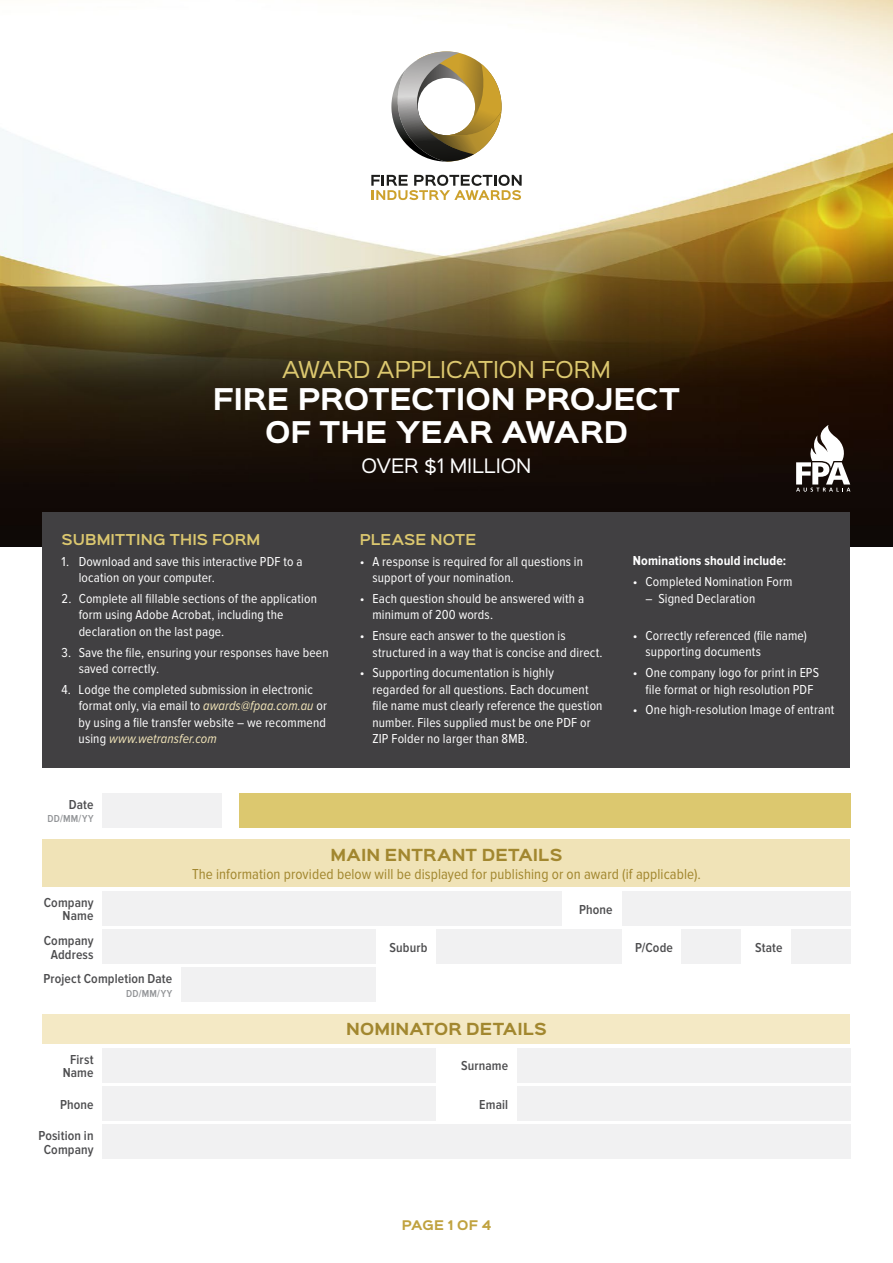
<style>
.page{position:relative;width:893px;height:1263px;background:#fff}
.page>*{position:absolute;margin:0;border:0;box-sizing:border-box;transform-origin:0 0}
.t1{font:700 27px/32.4px "Sinkin Sans 700";letter-spacing:-.005em;color:#fff;text-align:center}
.t2{font:21px "Sinkin Sans 400";letter-spacing:-.005em;color:#dcc86f}
.t3{font:18px "Sinkin Sans 400";letter-spacing:-.005em;color:#fff}
.t4{font:15px "Proxima Nova Cond";letter-spacing:.005em;color:#a2872f}
.t5{font:700 15px "Sinkin Sans 700";letter-spacing:.01em;color:#a2872f}
.t6{font:13.5px/16.5px "Proxima Nova Cond";letter-spacing:.01em;color:#fff}
.t7{font:600 13.5px/13.5px "Proxima Nova Cond";letter-spacing:.01em;color:#4d4d4f;text-align:center}
.t8{font:600 13.5px "Sinkin Sans 600";letter-spacing:.01em;color:#dcc86f}
.t9{font:700 13.5px "Proxima Nova Cond";letter-spacing:.01em;color:#fff}
.t10{font:700 12px "Sinkin Sans 700";letter-spacing:-.005em;color:#c0a23f}
.t11{font:600 10.5px "Proxima Nova Cond";letter-spacing:.025em;color:#939598}
.s1{font-style:italic;color:#f0e3b7}
</style>
<div class="page">
<img style="left:0;top:0;width:893px;height:546px">
<div style="left:43px;top:512px;width:807px;height:255px;background:#414042"></div>
<div style="left:239px;top:793px;width:611px;height:34px;background:#dcc86f"></div>
<div style="left:102px;top:793px;width:119px;height:34px;background:#f1f1f2"></div>
<div style="left:43px;top:1014px;width:807px;height:30px;background:#f4e9c5"></div>
<div style="left:102px;top:1124px;width:748px;height:34px;background:#f1f1f2"></div>
<div style="left:102px;top:1086px;width:334px;height:34px;background:#f1f1f2"></div>
<div style="left:517px;top:1086px;width:333px;height:34px;background:#f1f1f2"></div>
<div style="left:102px;top:1048px;width:334px;height:34px;background:#f1f1f2"></div>
<div style="left:517px;top:1048px;width:333px;height:34px;background:#f1f1f2"></div>
<svg style="left:796px;top:425px;width:54px;height:67px"></svg>
<svg style="left:371px;top:175px;width:151px;height:25px"></svg>
<svg style="left:391px;top:51px;width:111px;height:111px"></svg>
<div style="left:102px;top:929px;width:274px;height:34px;background:#f1f1f2"></div>
<div style="left:181px;top:968px;width:195px;height:34px;background:#f1f1f2"></div>
<div style="left:436px;top:929px;width:186px;height:34px;background:#f1f1f2"></div>
<div style="left:681px;top:929px;width:60px;height:34px;background:#f1f1f2"></div>
<div style="left:791px;top:929px;width:59px;height:34px;background:#f1f1f2"></div>
<div style="left:102px;top:891px;width:460px;height:34px;background:#f1f1f2"></div>
<div style="left:622px;top:891px;width:228px;height:34px;background:#f1f1f2"></div>
<div style="left:43px;top:840px;width:807px;height:47px;background:#f0e3b7"></div>
<p class="t2" style="left:282px;top:352px;width:330px">AWARD APPLICATION FORM</p>
<p class="t1" style="left:213px;top:385px;width:469px">FIRE PROTECTION PROJECT<br>OF THE YEAR AWARD</p>
<p class="t3" style="left:361px;top:450px;width:171px">OVER $1 MILLION</p>
<p class="t8" style="left:62px;top:528px;width:200px">SUBMITTING THIS FORM</p>
<p class="t6" style="left:79px;top:553px;width:225px;text-indent:-17px">1. Download and save this interactive PDF to a location on your computer.</p>
<p class="t6" style="left:79px;top:590px;width:240px;text-indent:-17px">2. Complete all fillable sections of the application form using Adobe Acrobat, including the declaration on the last page.</p>
<p class="t6" style="left:79px;top:644px;width:251px;text-indent:-17px">3. Save the file, ensuring your responses have been saved correctly.</p>
<p class="t6" style="left:79px;top:681px;width:250px;text-indent:-17px">4. Lodge the completed submission in electronic format only, via email to <span class="s1">awards@fpaa.com.au</span> or by using a file transfer website – we recommend using <span class="s1">www.wetransfer.com</span></p>
<p class="t7" style="left:69px;top:798px;width:26px">Date</p>
<p class="t11" style="left:48px;top:813px;width:47px">DD/MM/YY</p>
<p class="t8" style="left:360px;top:528px;width:118px">PLEASE NOTE</p>
<p class="t6" style="left:372px;top:553px;width:212px;text-indent:-13px">• A response is required for all questions in support of your nomination.</p>
<p class="t6" style="left:372px;top:590px;width:213px;text-indent:-13px">• Each question should be answered with a minimum of 200 words.</p>
<p class="t6" style="left:372px;top:628px;width:232px;text-indent:-13px">• Ensure each answer to the question is structured in a way that is concise and direct.</p>
<p class="t6" style="left:372px;top:665px;width:232px;text-indent:-13px">• Supporting documentation is highly regarded for all questions. Each document file name must clearly reference the question number. Files supplied must be one PDF or ZIP Folder no larger than 8MB.</p>
<p class="t9" style="left:633px;top:553px;width:155px">Nominations should include:</p>
<p class="t6" style="left:633px;top:574px;width:161px">• Completed Nomination Form</p>
<p class="t6" style="left:646px;top:590px;width:111px">– Signed Declaration</p>
<p class="t6" style="left:646px;top:627px;width:163px;text-indent:-13px">• Correctly referenced (file name) supporting documents</p>
<p class="t6" style="left:633px;top:665px;width:188px;text-align:center">• One company logo for print in EPS file format or high resolution PDF</p>
<p class="t6" style="left:633px;top:702px;width:203px">• One high-resolution Image of entrant</p>
<p class="t7" style="left:44px;top:896px;width:51px;text-align:right">Company<br>Name</p>
<p class="t7" style="left:44px;top:934px;width:51px">Company<br>Address</p>
<p class="t7" style="left:43px;top:972px;width:130px">Project Completion Date</p>
<p class="t11" style="left:126px;top:987px;width:47px">DD/MM/YY</p>
<p class="t7" style="left:63px;top:1053px;width:32px">First<br>Name</p>
<p class="t5" style="left:331px;top:846px;width:233px">MAIN ENTRANT DETAILS</p>
<p class="t4" style="left:192px;top:865px;width:510px">The information provided below will be displayed for publishing or on award (if applicable).</p>
<p class="t7" style="left:579px;top:903px;width:35px">Phone</p>
<p class="t7" style="left:390px;top:941px;width:39px">Suburb</p>
<p class="t7" style="left:635px;top:941px;width:39px">P/Code</p>
<p class="t7" style="left:755px;top:941px;width:29px">State</p>
<p class="t5" style="left:346px;top:1021px;width:202px">NOMINATOR DETAILS</p>
<p class="t7" style="left:461px;top:1059px;width:49px">Surname</p>
<p class="t7" style="left:60px;top:1098px;width:35px">Phone</p>
<p class="t7" style="left:479px;top:1098px;width:30px">Email</p>
<p class="t7" style="left:38px;top:1129px;width:57px">Position in<br>Company</p>
<p class="t10" style="left:402px;top:1219px;width:91px">PAGE 1 OF 4</p>
</div>
